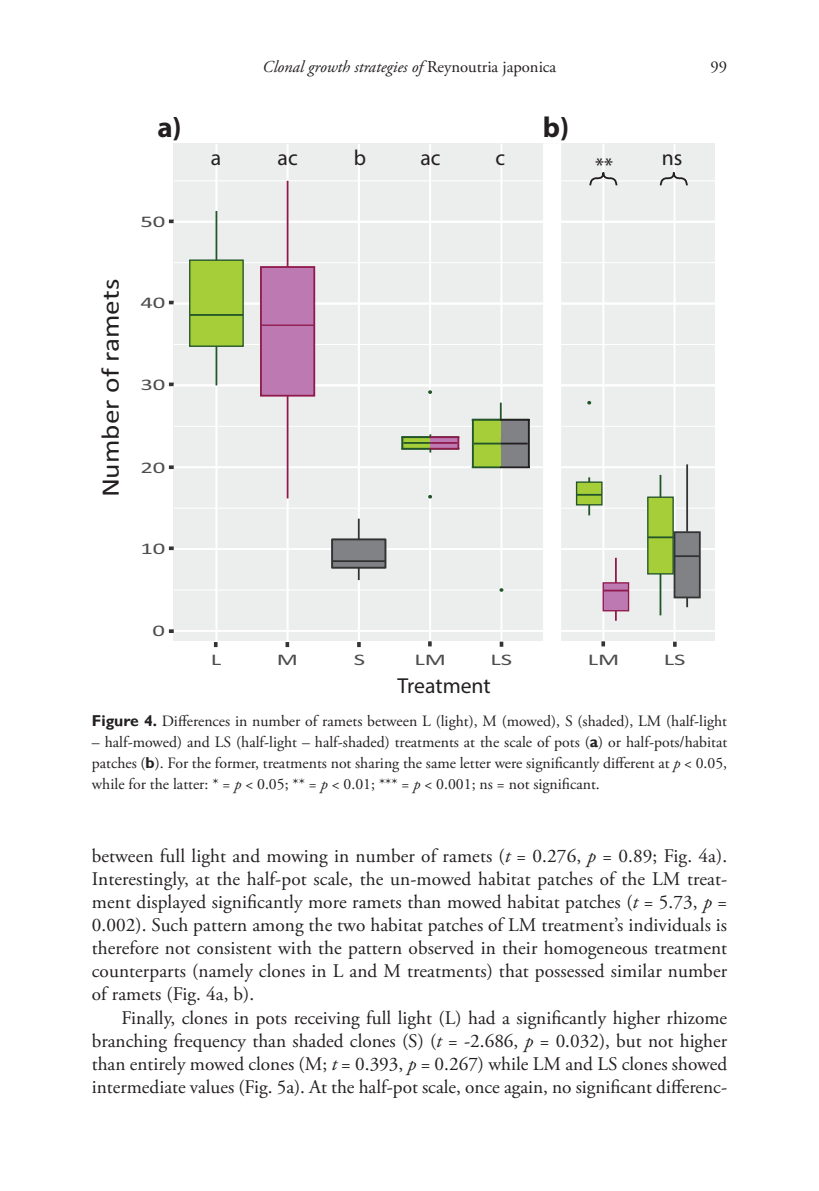
<style>
.page{position:relative;width:819px;height:1191px;background:#fff}
.page>*{position:absolute;margin:0;border:0;box-sizing:border-box;transform-origin:0 0}
.t1{font:700 28.88px "Myriad Pro";color:#231f20}
.t2{font:25.38px "Calibri";color:#231f20;scale:1.16 1}
.t3{font:21.7px "Myriad Pro";color:#231f20}
.t4{font:19.25px/23.1px "Adobe Garamond Pro";color:#231f20;text-align:justify}
.t5{font:italic 16.62px "Adobe Garamond Pro";color:#231f20}
.t6{font:16.62px "Adobe Garamond Pro";color:#231f20}
.t7{font:16.28px "Calibri";color:#4d4d4d;scale:1.52 1}
.FIG{font:15.75px/21px "Adobe Garamond Pro";color:#231f20;text-align:justify}
.s1{font-style:normal}
.s2{font-family:"Gill Sans";font-weight:700}
.s3{font-style:italic}
</style>
<div class="page">
<div style="left:174px;top:143px;width:541px;height:498px;background:#eceded"></div>
<hr style="left:174px;top:589px;width:541px;height:1px;background:#fff">
<hr style="left:174px;top:507px;width:541px;height:1px;background:#fff">
<hr style="left:174px;top:426px;width:541px;height:1px;background:#fff">
<hr style="left:174px;top:630px;width:541px;height:2px;background:#fff">
<hr style="left:174px;top:548px;width:541px;height:2px;background:#fff">
<hr style="left:174px;top:466px;width:541px;height:2px;background:#fff">
<hr style="left:215px;top:144px;width:2px;height:497px;background:#fff">
<hr style="left:286px;top:144px;width:2px;height:497px;background:#fff">
<hr style="left:358px;top:144px;width:2px;height:497px;background:#fff">
<hr style="left:429px;top:144px;width:2px;height:497px;background:#fff">
<svg style="left:358px;top:518px;width:1px;height:20px"></svg>
<svg style="left:358px;top:568px;width:1px;height:12px"></svg>
<div style="left:331px;top:538px;width:55px;height:30px;background:#808285;border:2px solid #323333"></div>
<hr style="left:332px;top:560px;width:53px;height:2px;background:#323333">
<div style="left:543px;top:143px;width:18px;height:501px;background:#fff"></div>
<svg style="left:214px;top:642px;width:3px;height:5px"></svg>
<svg style="left:285px;top:642px;width:4px;height:5px"></svg>
<svg style="left:357px;top:642px;width:4px;height:5px"></svg>
<svg style="left:169px;top:629px;width:5px;height:4px"></svg>
<svg style="left:169px;top:546px;width:5px;height:4px"></svg>
<svg style="left:169px;top:465px;width:5px;height:4px"></svg>
<svg style="left:169px;top:382px;width:5px;height:4px"></svg>
<hr style="left:174px;top:344px;width:541px;height:1px;background:#fff">
<hr style="left:174px;top:384px;width:541px;height:2px;background:#fff">
<svg style="left:169px;top:301px;width:5px;height:3px"></svg>
<hr style="left:174px;top:262px;width:541px;height:1px;background:#fff">
<hr style="left:174px;top:303px;width:541px;height:1px;background:#fff">
<svg style="left:169px;top:219px;width:5px;height:4px"></svg>
<hr style="left:215px;top:342px;width:2px;height:43px;background:#225529">
<div style="left:189px;top:259px;width:55px;height:88px;background:#a6ce39;border:1px solid #225529"></div>
<hr style="left:190px;top:314px;width:53px;height:2px;background:#225529">
<hr style="left:174px;top:180px;width:541px;height:1px;background:#fff">
<hr style="left:174px;top:221px;width:541px;height:2px;background:#fff">
<hr style="left:215px;top:211px;width:2px;height:49px;background:#225529">
<hr style="left:287px;top:396px;width:1px;height:102px;background:#911a4d">
<div style="left:260px;top:266px;width:55px;height:130px;background:#bd79b2;border:2px solid #911a4d"></div>
<hr style="left:261px;top:324px;width:53px;height:2px;background:#911a4d">
<hr style="left:287px;top:181px;width:1px;height:86px;background:#911a4d">
<hr style="left:500px;top:144px;width:2px;height:496px;background:#fff">
<hr style="left:602px;top:144px;width:2px;height:496px;background:#fff">
<svg style="left:500px;top:403px;width:1px;height:16px"></svg>
<div style="left:473px;top:419px;width:27px;height:48px;background:#a6ce39"></div>
<div style="left:500px;top:419px;width:28px;height:48px;background:#808285"></div>
<hr style="left:471px;top:466px;width:29px;height:2px;background:#225529">
<hr style="left:472px;top:420px;width:2px;height:47px;background:#225529">
<hr style="left:471px;top:419px;width:29px;height:2px;background:#225529">
<hr style="left:500px;top:466px;width:30px;height:2px;background:#231f20">
<hr style="left:528px;top:420px;width:1px;height:47px;background:#231f20">
<hr style="left:500px;top:419px;width:30px;height:2px;background:#231f20">
<svg style="left:474px;top:443px;width:53px;height:1px"></svg>
<div style="left:430px;top:437px;width:28px;height:12px;background:#bd79b2"></div>
<svg style="left:401px;top:434px;width:30px;height:18px"></svg>
<hr style="left:401px;top:436px;width:29px;height:2px;background:#225529">
<hr style="left:429px;top:448px;width:30px;height:1px;background:#911a4d">
<svg style="left:457px;top:438px;width:2px;height:10px"></svg>
<hr style="left:429px;top:436px;width:30px;height:2px;background:#911a4d">
<hr style="left:403px;top:442px;width:27px;height:2px;background:#225529">
<hr style="left:430px;top:442px;width:27px;height:2px;background:#911a4d">
<svg style="left:428px;top:641px;width:3px;height:5px"></svg>
<svg style="left:499px;top:641px;width:4px;height:6px"></svg>
<svg style="left:428px;top:390px;width:4px;height:4px"></svg>
<svg style="left:428px;top:495px;width:4px;height:3px"></svg>
<svg style="left:499px;top:588px;width:4px;height:4px"></svg>
<hr style="left:673px;top:144px;width:2px;height:497px;background:#fff">
<div style="left:576px;top:481px;width:26px;height:24px;background:#a6ce39;border:1px solid #225529"></div>
<svg style="left:588px;top:505px;width:2px;height:10px"></svg>
<svg style="left:615px;top:558px;width:1px;height:24px"></svg>
<div style="left:647px;top:496px;width:26px;height:78px;background:#a6ce39;border:1px solid #225529"></div>
<hr style="left:659px;top:475px;width:2px;height:22px;background:#225529">
<hr style="left:659px;top:574px;width:2px;height:41px;background:#225529">
<div style="left:673px;top:531px;width:27px;height:67px;background:#808285;border:2px solid #323333"></div>
<hr style="left:686px;top:464px;width:2px;height:67px;background:#323333">
<svg style="left:686px;top:597px;width:2px;height:10px"></svg>
<hr style="left:576px;top:494px;width:26px;height:2px;background:#225529">
<hr style="left:647px;top:536px;width:26px;height:2px;background:#225529">
<hr style="left:674px;top:555px;width:25px;height:2px;background:#323333">
<svg style="left:601px;top:641px;width:4px;height:5px"></svg>
<svg style="left:673px;top:641px;width:3px;height:6px"></svg>
<svg style="left:587px;top:401px;width:4px;height:3px"></svg>
<div style="left:602px;top:582px;width:27px;height:29px;background:#bd79b2;border:1px solid #911a4d"></div>
<hr style="left:603px;top:589px;width:25px;height:2px;background:#911a4d">
<svg style="left:589px;top:172px;width:29px;height:14px"></svg>
<svg style="left:659px;top:171px;width:29px;height:16px"></svg>
<p class="t5" style="left:262px;top:56px;width:295px">Clonal growth strategies of <span class="s1">Reynoutria japonica</span></p>
<p class="t6" style="left:710px;top:56px;width:18px">99</p>
<p class="t2" style="left:93px;top:497px;width:190px;rotate:-90deg">Number of ramets</p>
<p class="t1" style="left:157px;top:108px;width:26px">a)</p>
<p class="t1" style="left:543px;top:108px;width:28px">b)</p>
<p class="t7" style="left:140px;top:210px;width:18px">50</p>
<p class="t7" style="left:140px;top:291px;width:18px">40</p>
<p class="t7" style="left:140px;top:373px;width:18px">30</p>
<p class="t7" style="left:140px;top:456px;width:18px">20</p>
<p class="t7" style="left:140px;top:537px;width:18px">10</p>
<p class="t3" style="left:211px;top:145px;width:12px">a</p>
<p class="t3" style="left:277px;top:145px;width:22px">ac</p>
<p class="t3" style="left:354px;top:145px;width:14px">b</p>
<p class="t3" style="left:420px;top:145px;width:22px">ac</p>
<p class="t3" style="left:495px;top:145px;width:11px">c</p>
<p class="t3" style="left:595px;top:152px;width:19px">**</p>
<p class="t3" style="left:661px;top:145px;width:22px">ns</p>
<p class="t7" style="left:152px;top:619px;width:10px">0</p>
<p class="t7" style="left:211px;top:648px;width:8px">L</p>
<p class="t7" style="left:277px;top:648px;width:15px">M</p>
<p class="t7" style="left:354px;top:648px;width:9px">S</p>
<p class="t7" style="left:414px;top:648px;width:22px">LM</p>
<p class="t7" style="left:490px;top:648px;width:16px">LS</p>
<p class="t3" style="left:397px;top:672px;width:95px">Treatment</p>
<p class="t7" style="left:588px;top:648px;width:22px">LM</p>
<p class="t7" style="left:663px;top:648px;width:16px">LS</p>
<p class="FIG" style="left:92px;top:711px;width:636px"><span class="s2">Figure 4.</span> Differences in number of ramets between L (light), M (mowed), S (shaded), LM (half-light</p>
<p class="FIG" style="left:92px;top:732px;width:636px">– half-mowed) and LS (half-light – half-shaded) treatments at the scale of pots (<span class="s2">a</span>) or half-pots/habitat patches (<span class="s2">b</span>). For the former, treatments not sharing the same letter were significantly different at <span class="s3">p</span> &lt; 0.05, while for the latter: * = <span class="s3">p</span> &lt; 0.05; ** = <span class="s3">p</span> &lt; 0.01; *** = <span class="s3">p</span> &lt; 0.001; ns = not significant.</p>
<p class="t4" style="left:92px;top:845px;width:636px">between full light and mowing in number of ramets (<span class="s3">t</span> = 0.276, <span class="s3">p</span> = 0.89; Fig. 4a).<br>Interestingly, at the half-pot scale, the un-mowed habitat patches of the LM treat&shy;ment displayed significantly more ramets than mowed habitat patches (<span class="s3">t</span> = 5.73, <span class="s3">p</span> = 0.002). Such pattern among the two habitat patches of LM treatment’s individuals is therefore not consistent with the pattern observed in their homogeneous treatment counterparts (namely clones in L and M treatments) that possessed similar number of ramets (Fig. 4a, b).</p>
<p class="t4" style="left:92px;top:1006px;width:637px;text-indent:30px">Finally, clones in pots receiving full light (L) had a significantly higher rhizome branching frequency than shaded clones (S) (<span class="s3">t</span> = -2.686, <span class="s3">p</span> = 0.032), but not higher than entirely mowed clones (M; <span class="s3">t</span> = 0.393, <span class="s3">p</span> = 0.267) while LM and LS clones showed intermediate values (Fig. 5a). At the half-pot scale, once again, no significant differenc-</p>
</div>
